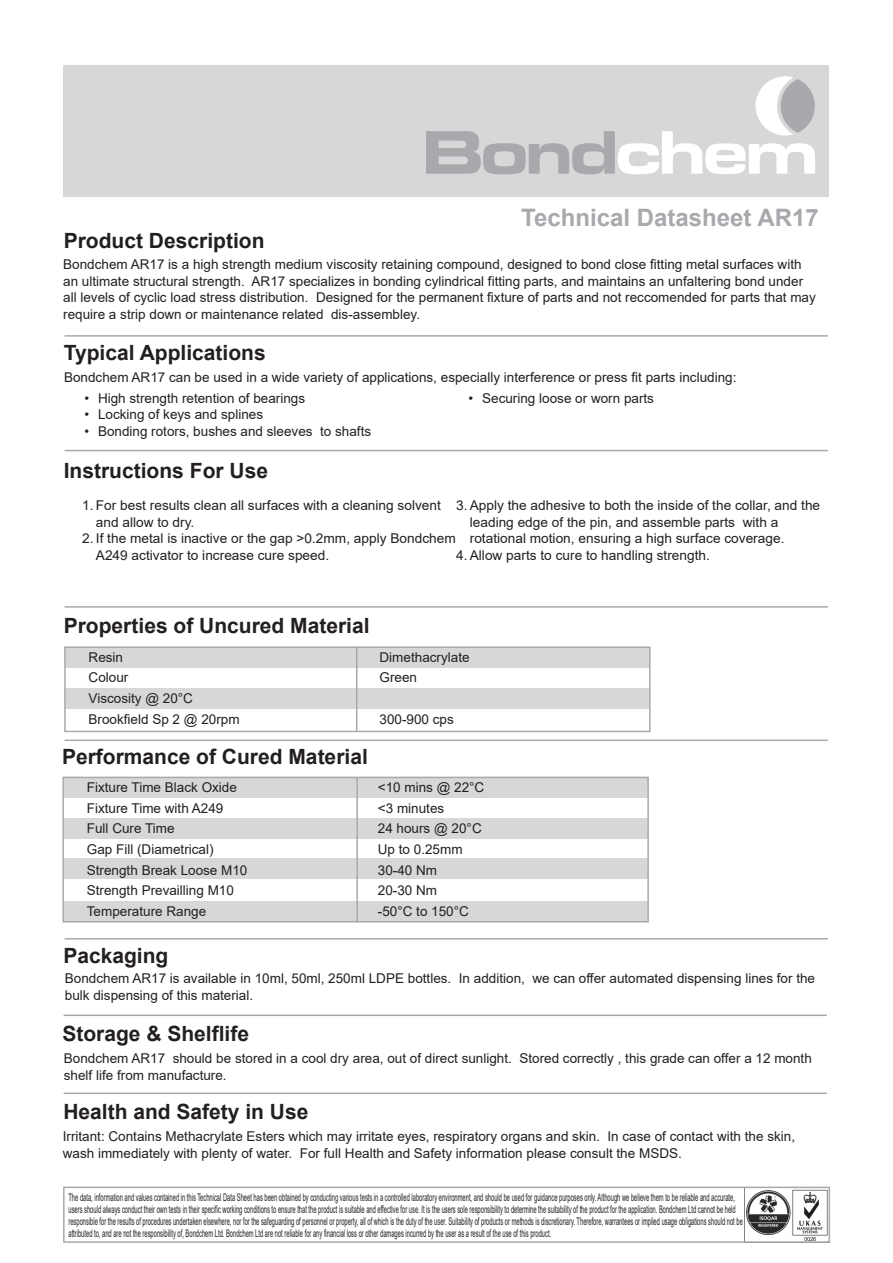
<style>
.page{position:relative;width:893px;height:1263px;background:#fff}
.page>*{position:absolute;margin:0;border:0;box-sizing:border-box;transform-origin:0 0}
.t1{font:700 24px "Arial";color:#a8a9ad}
.t2{font:700 21px "Arial";color:#231f20}
.t3{font:13.5px/20.7px "Arial";color:#231f20}
.t4{font:10.5px/12px "Arial";color:#231f20;scale:.55 1}
</style>
<div class="page">
<div style="left:63px;top:858px;width:585px;height:20px;background:#d7d7d7"></div>
<div style="left:63px;top:901px;width:585px;height:21px;background:#d7d7d7"></div>
<div style="left:65px;top:647px;width:585px;height:21px;background:#d7d7d7"></div>
<div style="left:65px;top:689px;width:585px;height:20px;background:#d7d7d7"></div>
<hr style="left:65px;top:335px;width:763px;height:2px;background:#a8a9ad">
<hr style="left:65px;top:450px;width:763px;height:1px;background:#a8a9ad">
<div style="left:64px;top:646px;width:587px;height:86px;border:2px solid #a8a9ad"></div>
<hr style="left:356px;top:647px;width:1px;height:84px;background:#a8a9ad">
<hr style="left:65px;top:606px;width:763px;height:2px;background:#a8a9ad">
<img style="left:746px;top:1189px;width:81px;height:51px">
<div style="left:63px;top:1186px;width:767px;height:57px;border:2px solid #a8a9ad"></div>
<div style="left:63px;top:777px;width:585px;height:21px;background:#d7d7d7"></div>
<div style="left:63px;top:819px;width:585px;height:20px;background:#d7d7d7"></div>
<div style="left:62px;top:777px;width:587px;height:145px;border:2px solid #a8a9ad"></div>
<hr style="left:64px;top:1092px;width:763px;height:2px;background:#a8a9ad">
<hr style="left:64px;top:1014px;width:763px;height:2px;background:#a8a9ad">
<hr style="left:65px;top:739px;width:763px;height:2px;background:#a8a9ad">
<hr style="left:65px;top:938px;width:763px;height:1px;background:#a8a9ad">
<hr style="left:356px;top:777px;width:2px;height:145px;background:#a8a9ad">
<div style="left:64px;top:65px;width:765px;height:132px;background:#d7d7d7"></div>
<svg style="left:426px;top:76px;width:389px;height:98px"></svg>
<h2 class="t2" style="left:64px;top:226px;width:202px">Product Description</h2>
<h1 class="t1" style="left:521px;top:201px;width:299px">Technical Datasheet AR17</h1>
<p class="t3" style="left:63px;top:256px;width:754px;line-height:16.5px">Bondchem AR17 is a high strength medium viscosity retaining compound, designed to bond close fitting metal surfaces with an ultimate structural strength. AR17 specializes in bonding cylindrical fitting parts, and maintains an unfaltering bond under all levels of cyclic load stress distribution. Designed for the permanent fixture of parts and not reccomended for parts that may require a strip down or maintenance related dis-assembley.</p>
<h2 class="t2" style="left:64px;top:338px;width:203px">Typical Applications</h2>
<p class="t3" style="left:84px;top:388px;width:222px">• High strength retention of bearings</p>
<p class="t3" style="left:84px;top:404px;width:180px">• Locking of keys and splines</p>
<p class="t3" style="left:84px;top:421px;width:288px">• Bonding rotors, bushes and sleeves to shafts</p>
<h2 class="t2" style="left:64px;top:455px;width:206px">Instructions For Use</h2>
<p class="t3" style="left:64px;top:367px;width:674px">Bondchem AR17 can be used in a wide variety of applications, especially interference or press fit parts including:</p>
<p class="t3" style="left:469px;top:388px;width:187px">• Securing loose or worn parts</p>
<p class="t3" style="left:96px;top:497px;width:347px;line-height:16.5px;text-indent:-14px">1. For best results clean all surfaces with a cleaning solvent and allow to dry.</p>
<p class="t3" style="left:96px;top:530px;width:361px;line-height:16.5px;text-indent:-14px">2. If the metal is inactive or the gap &gt;0.2mm, apply Bondchem<br>A249 activator to increase cure speed.</p>
<p class="t3" style="left:470px;top:497px;width:352px;line-height:16.5px;text-indent:-14px">3. Apply the adhesive to both the inside of the collar, and the leading edge of the pin, and assemble parts with a rotational motion, ensuring a high surface coverage.</p>
<p class="t3" style="left:456px;top:544px;width:255px">4. Allow parts to cure to handling strength.</p>
<h2 class="t2" style="left:64px;top:611px;width:307px">Properties of Uncured Material</h2>
<p class="t3" style="left:89px;top:647px;width:153px">Resin<br>Colour<br>Viscosity @ 20°C<br>Brookfield Sp 2 @ 20rpm</p>
<p class="t3" style="left:380px;top:647px;width:92px">Dimethacrylate<br>Green</p>
<p class="t3" style="left:380px;top:708px;width:76px">300-900 cps</p>
<h2 class="t2" style="left:62px;top:742px;width:307px">Performance of Cured Material</h2>
<p class="t3" style="left:87px;top:777px;width:162px">Fixture Time Black Oxide<br>Fixture Time with A249<br>Full Cure Time<br>Gap Fill (Diametrical)<br>Strength Break Loose M10<br>Strength Prevailling M10<br>Temperature Range</p>
<p class="t3" style="left:378px;top:777px;width:108px">&lt;10 mins @ 22°C &lt;3 minutes<br>24 hours @ 20°C<br>Up to 0.25mm<br>30-40 Nm<br>20-30 Nm<br>-50°C to 150°C</p>
<h2 class="t2" style="left:63px;top:941px;width:107px">Packaging</h2>
<p class="t3" style="left:65px;top:970px;width:752px;line-height:16.5px">Bondchem AR17 is available in 10ml, 50ml, 250ml LDPE bottles. In addition, we can offer automated dispensing lines for the bulk dispensing of this material.</p>
<h2 class="t2" style="left:62px;top:1019px;width:188px">Storage &amp; Shelflife</h2>
<p class="t3" style="left:64px;top:1050px;width:749px;line-height:16.5px">Bondchem AR17 should be stored in a cool dry area, out of direct sunlight. Stored correctly , this grade can offer a 12 month shelf life from manufacture.</p>
<h2 class="t2" style="left:63px;top:1097px;width:247px">Health and Safety in Use</h2>
<p class="t3" style="left:63px;top:1128px;width:734px;line-height:16.5px">Irritant: Contains Methacrylate Esters which may irritate eyes, respiratory organs and skin. In case of contact with the skin, wash immediately with plenty of water. For full Health and Safety information please consult the MSDS.</p>
<p class="t4" style="left:68px;top:1191px;width:1228px">The data, information and values contained in this Technical Data Sheet has been obtained by conducting various tests in a controlled laboratory environment, and should be used for guidance purposes only. Although we believe them to be reliable and accurate, users should always conduct their own tests in their specific working conditions to ensure that the product is suitable and effective for use. It is the users sole responsibility to determine the suitability of the product for the application. Bondchem Ltd cannot be held responsible for the results of procedures undertaken elsewhere, nor for the safeguarding of personnel or property, all of which is the duty of the user. Suitability of products or methods is discretionary. Therefore, warrantees or implied usage obligations should not be attributed to, and are not the responsibility of, Bondchem Ltd. Bondchem Ltd are not reliable for any financial loss or other damages incurred by the user as a result of the use of this product.</p>
</div>
